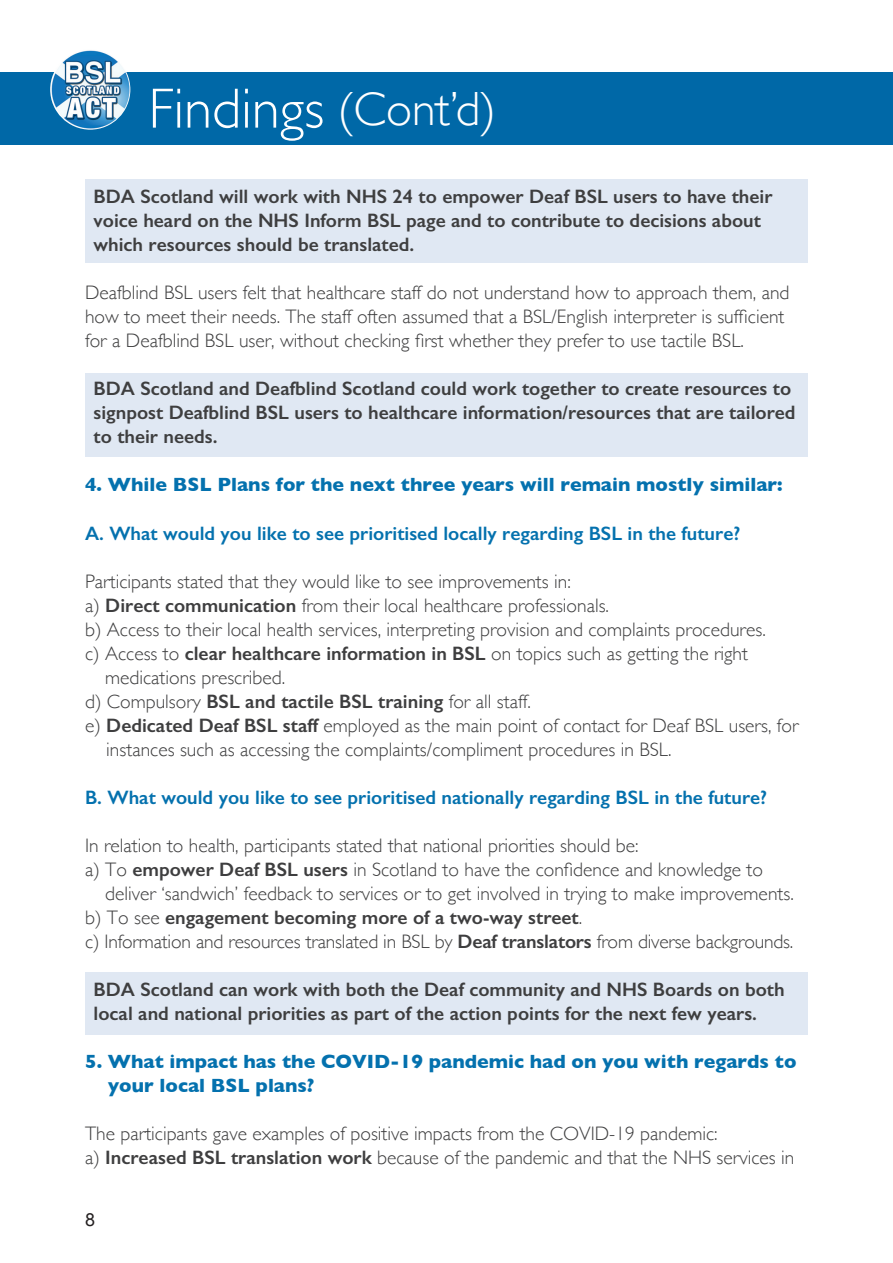
<style>
.page{position:relative;width:893px;height:1263px;background:#fff}
.page>*{position:absolute;margin:0;border:0;box-sizing:border-box;transform-origin:0 0}
.t1{font:300 57px "Gill Sans";color:#fff}
.t2{font:300 19.5px/24px "Gill Sans";color:#3e3e3f}
.t3{font:600 19.5px/24px "Gill Sans";color:#3e3e3f}
.t4{font:600 19.5px "Gill Sans";color:#0471ae}
.t5{font:700 19.5px/24px "Gill Sans";color:#0471ae}
.t6{font:18px "Arial";color:#231f20}
.s1{font-size:48px}
.s2{font-weight:600}
.s3{font-weight:300}
</style>
<div class="page">
<div style="left:85px;top:972px;width:723px;height:62px;background:#e0e8f3"></div>
<div style="left:85px;top:373px;width:723px;height:83px;background:#e0e8f3"></div>
<div style="left:85px;top:179px;width:723px;height:84px;background:#e0e8f3"></div>
<div style="left:0;top:72px;width:893px;height:73px;background:#0068a7"></div>
<img style="left:50px;top:49px;width:80px;height:81px;border-radius:40px">
<h1 class="t1" style="left:148px;top:64px;width:349px">Findings <span class="s1">(Cont’d)</span></h1>
<p class="t3" style="left:94px;top:185px;width:680px">BDA Scotland will work with NHS 24 to empower Deaf BSL users to have their voice heard on the NHS Inform BSL page and to contribute to decisions about which resources should be translated.</p>
<p class="t2" style="left:85px;top:280px;width:706px">Deafblind BSL users felt that healthcare staff do not understand how to approach them, and how to meet their needs. The staff often assumed that a BSL/English interpreter is sufficient for a Deafblind BSL user, without checking first whether they prefer to use tactile BSL.</p>
<p class="t3" style="left:94px;top:377px;width:703px">BDA Scotland and Deafblind Scotland could work together to create resources to signpost Deafblind BSL users to healthcare information/resources that are tailored to their needs.</p>
<p class="t5" style="left:85px;top:472px;width:699px">4. While BSL Plans for the next three years will remain mostly similar:</p>
<p class="t4" style="left:85px;top:521px;width:657px">A. What would you like to see prioritised locally regarding BSL in the future?</p>
<p class="t2" style="left:85px;top:568px;width:487px">Participants stated that they would like to see improvements in:</p>
<p class="t2" style="left:85px;top:592px;width:526px">a) <span class="s2">Direct communication</span> from their local healthcare professionals.</p>
<p class="t2" style="left:85px;top:616px;width:682px">b) Access to their local health services, interpreting provision and complaints procedures.</p>
<p class="t2" style="left:85px;top:640px;width:664px">c) Access to <span class="s2">clear healthcare information in BSL</span> on topics such as getting the right</p>
<p class="t2" style="left:105px;top:664px;width:182px">medications prescribed.</p>
<p class="t2" style="left:85px;top:688px;width:447px">d) Compulsory <span class="s2">BSL and tactile BSL training</span> for all staff.</p>
<p class="t2" style="left:85px;top:712px;width:715px">e) <span class="s2">Dedicated Deaf BSL staff</span> employed as the main point of contact for Deaf BSL users, for</p>
<p class="t2" style="left:106px;top:736px;width:567px">instances such as accessing the complaints/compliment procedures in BSL.</p>
<p class="t4" style="left:85px;top:785px;width:684px">B. What would you like to see prioritised nationally regarding BSL in the future?</p>
<p class="t2" style="left:85px;top:832px;width:555px">In relation to health, participants stated that national priorities should be:</p>
<p class="t2" style="left:85px;top:856px;width:679px">a) To <span class="s2">empower Deaf BSL users</span> in Scotland to have the confidence and knowledge to</p>
<p class="t2" style="left:105px;top:880px;width:690px">deliver ‘sandwich’ feedback to services or to get involved in trying to make improvements.</p>
<p class="t3" style="left:85px;top:905px;width:499px"><span class="s3">b) To see</span> engagement becoming more of a two-way street<span class="s3">.</span></p>
<p class="t2" style="left:85px;top:928px;width:710px">c) Information and resources translated in BSL by <span class="s2">Deaf translators</span> from diverse backgrounds.</p>
<p class="t3" style="left:94px;top:977px;width:693px">BDA Scotland can work with both the Deaf community and NHS Boards on both local and national priorities as part of the action points for the next few years.</p>
<p class="t5" style="left:108px;top:1049px;width:690px;text-indent:-23px">5. What impact has the COVID-19 pandemic had on you with regards to your local BSL plans?</p>
<p class="t2" style="left:85px;top:1120px;width:711px">The participants gave examples of positive impacts from the COVID-19 pandemic:<br>a) <span class="s2">Increased BSL translation work</span> because of the pandemic and that the NHS services in</p>
<p class="t6" style="left:85px;top:1208px;width:12px">8</p>
</div>
